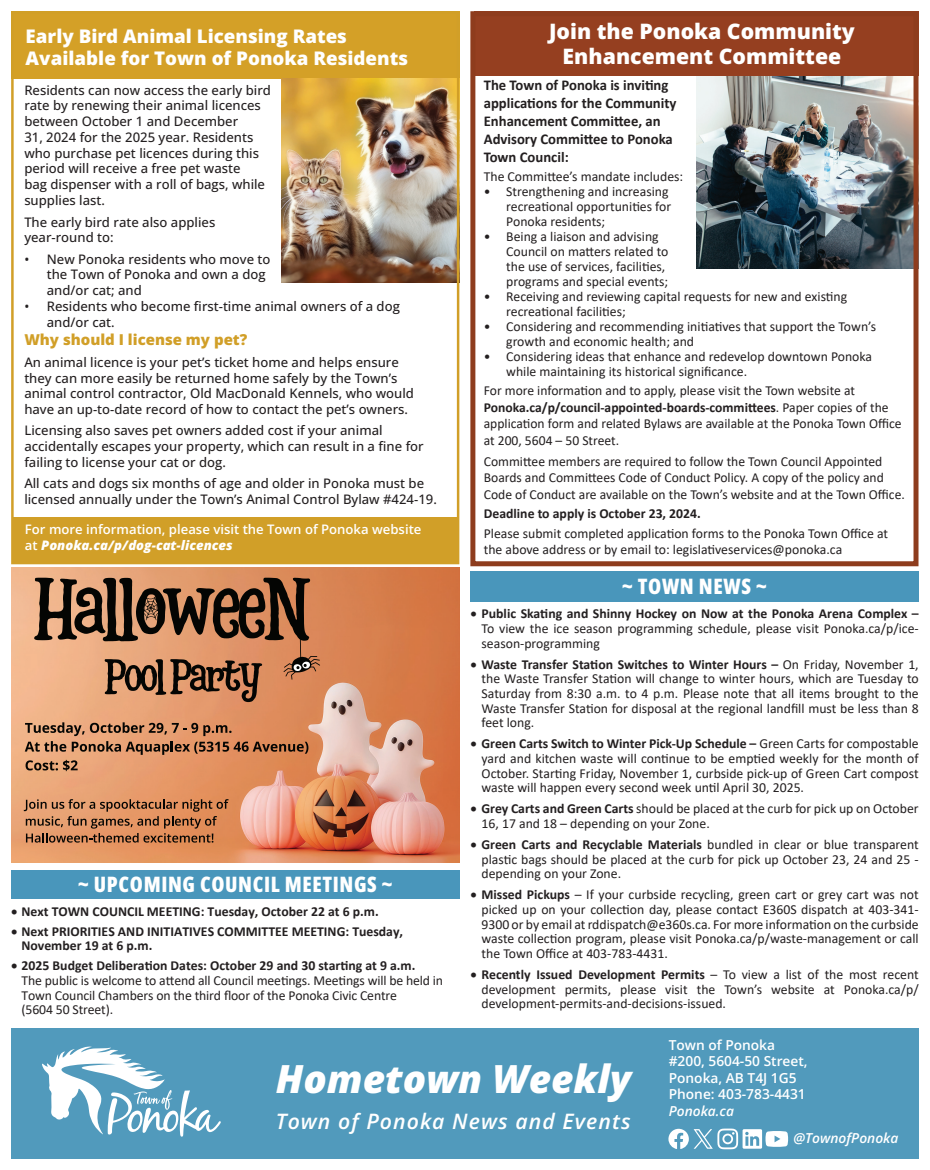
<style>
.page{position:relative;width:930px;height:1170px;background:#fff}
.page>*{position:absolute;margin:0;border:0;box-sizing:border-box;transform-origin:0 0}
.t1{font:italic 800 38.75px "Open Sans";color:#fff}
.t2{font:800 21.25px/25.5px "Open Sans";color:#fff;text-align:center}
.t3{font:800 21.25px "Open Sans Condensed";letter-spacing:.03em;color:#fff}
.t4{font:italic 600 21.25px "Open Sans";letter-spacing:.05em;color:#fff}
.t5{font:800 18.75px/22.5px "Open Sans";color:#fff}
.t6{font:700 15px/18px "Calibri";color:#231f20}
.t7{font:800 15px "Open Sans";color:#d19f28}
.t8{font:13.75px/14.6px "Calibri";color:#231f20}
.t9{font:700 13.75px/14.6px "Calibri";color:#231f20}
.t10{font:600 13.75px/16.5px "Open Sans";color:#fff}
.t11{font:italic 600 13.75px "Open Sans";color:#fff}
.t12{font:500 13.12px/15.8px "Open Sans";color:#231f20}
.t13{font:600 13.12px/15.8px "Open Sans";color:#fff}
.s1{font-weight:800;font-style:italic}
.s2{font-weight:700}
</style>
<div class="page">
<div style="left:11px;top:1028px;width:908px;height:131px;background:#519abc"></div>
<svg style="left:668px;top:1129px;width:120px;height:20px"></svg>
<svg style="left:42px;top:1047px;width:179px;height:90px"></svg>
<div style="left:470px;top:572px;width:448px;height:30px;background:#4996bb"></div>
<div style="left:11px;top:870px;width:448px;height:28px;background:#4996bb"></div>
<img style="left:696px;top:76px;width:223px;height:192px">
<div style="left:474px;top:11px;width:445px;height:65px;background:#953f20"></div>
<div style="left:470px;top:11px;width:448px;height:555px;border:5px solid #8e3c1d"></div>
<div style="left:11px;top:11px;width:448px;height:68px;background:#d4a027"></div>
<div style="left:12px;top:517px;width:447px;height:45px;background:#d19f28"></div>
<img style="left:282px;top:79px;width:174px;height:203px">
<div style="left:11px;top:11px;width:448px;height:553px;border:2px solid #d19f28"></div>
<img style="left:11px;top:567px;width:448px;height:296px">
<svg style="left:34px;top:578px;width:286px;height:124px;background:#a07051"></svg>
<svg style="left:24px;top:799px;width:205px;height:44px;background:#b97a52"></svg>
<svg style="left:25px;top:722px;width:283px;height:49px;background:#c3845c"></svg>
<h3 class="t5" style="left:26px;top:24px;width:384px">Early Bird Animal Licensing Rates<br>Available for Town of Ponoka Residents</h3>
<p class="t12" style="left:24px;top:82px;width:248px">Residents can now access the early bird rate by renewing their animal licences between October 1 and December<br>31, 2024 for the 2025 year. Residents who purchase pet licences during this period will receive a free pet waste<br>bag dispenser with a roll of bags, while supplies last.</p>
<p class="t12" style="left:24px;top:214px;width:193px">The early bird rate also applies year-round to:</p>
<p class="t12" style="left:47px;top:251px;width:225px;text-indent:-22px">• New Ponoka residents who move to the Town of Ponoka and own a dog and/or cat; and</p>
<p class="t12" style="left:47px;top:298px;width:355px;line-height:16.5px;text-indent:-22px">• Residents who become first-time animal owners of a dog and/or cat.</p>
<p class="t7" style="left:24px;top:328px;width:225px">Why should I license my pet?</p>
<p class="t12" style="left:24px;top:354px;width:391px">An animal licence is your pet’s ticket home and helps ensure they can more easily be returned home safely by the Town’s animal control contractor, Old MacDonald Kennels, who would have an up-to-date record of how to contact the pet’s owners.</p>
<p class="t12" style="left:24px;top:423px;width:401px">Licensing also saves pet owners added cost if your animal accidentally escapes your property, which can result in a fine for failing to license your cat or dog.</p>
<p class="t12" style="left:24px;top:475px;width:414px">All cats and dogs six months of age and older in Ponoka must be licensed annually under the Town’s Animal Control Bylaw #424-19.</p>
<p class="t13" style="left:25px;top:521px;width:398px">For more information, please visit the Town of Ponoka website at <span class="s1">Ponoka.ca/p/dog-cat-licences</span></p>
<h2 class="t3" style="left:78px;top:868px;width:316px">~ UPCOMING COUNCIL MEETINGS ~</h2>
<p class="t9" style="left:11px;top:904px;width:369px">• Next TOWN COUNCIL MEETING: Tuesday, October 22 at 6 p.m.</p>
<p class="t9" style="left:22px;top:924px;width:383px;text-indent:-10px">• Next PRIORITIES AND INITIATIVES COMMITTEE MEETING: Tuesday,<br>November 19 at 6 p.m.</p>
<p class="t8" style="left:22px;top:958px;width:423px;text-indent:-10px">• <span class="s2">2025 Budget Deliberation Dates: October 29 and 30 starting at 9 a.m.<br></span>The public is welcome to attend all Council meetings. Meetings will be held in Town Council Chambers on the third floor of the Ponoka Civic Centre<br>(5604 50 Street).</p>
<h2 class="t2" style="left:549px;top:18px;width:307px">Join the Ponoka Community<br>Enhancement Committee</h2>
<p class="t6" style="left:484px;top:76px;width:194px">The Town of Ponoka is inviting applications for the Community<br>Enhancement Committee, an<br>Advisory Committee to Ponoka<br>Town Council:</p>
<p class="t8" style="left:484px;top:169px;width:201px">The Committee’s mandate includes:</p>
<p class="t8" style="left:506px;top:184px;width:167px;line-height:15px;text-indent:-22px">• Strengthening and increasing recreational opportunities for<br>Ponoka residents;</p>
<p class="t8" style="left:506px;top:229px;width:164px;line-height:15px;text-indent:-22px">• Being a liaison and advising<br>Council on matters related to the use of services, facilities, programs and special events;</p>
<p class="t8" style="left:506px;top:289px;width:342px;line-height:15px;text-indent:-22px">• Receiving and reviewing capital requests for new and existing recreational facilities;</p>
<p class="t8" style="left:506px;top:319px;width:371px;line-height:15px;text-indent:-22px">• Considering and recommending initiatives that support the Town’s growth and economic health; and</p>
<p class="t8" style="left:506px;top:349px;width:367px;line-height:15px;text-indent:-22px">• Considering ideas that enhance and redevelop downtown Ponoka while maintaining its historical significance.</p>
<p class="t8" style="left:484px;top:382px;width:419px;line-height:16.5px">For more information and to apply, please visit the Town website at <span class="s2">Ponoka.ca/p/council-appointed-boards-committees</span>. Paper copies of the application form and related Bylaws are available at the Ponoka Town Office at 200, 5604 – 50 Street.</p>
<p class="t8" style="left:484px;top:452px;width:423px;line-height:16.5px">Committee members are required to follow the Town Council Appointed<br>Boards and Committees Code of Conduct Policy. A copy of the policy and<br>Code of Conduct are available on the Town’s website and at the Town Office.</p>
<p class="t9" style="left:484px;top:506px;width:219px">Deadline to apply is October 23, 2024.</p>
<p class="t8" style="left:484px;top:525px;width:406px;line-height:16.5px">Please submit completed application forms to the Ponoka Town Office at the above address or by email to: legislativeservices@ponoka.ca</p>
<h2 class="t3" style="left:622px;top:570px;width:146px">~ TOWN NEWS ~</h2>
<p class="t8" style="left:482px;top:606px;width:439px;text-align:justify;text-indent:-11px">• <span class="s2">Public Skating and Shinny Hockey on Now at the Ponoka Arena Complex – </span>To view the ice season programming schedule, please visit Ponoka.ca/p/ice&shy;season-programming</p>
<p class="t8" style="left:482px;top:656px;width:439px;text-align:justify;text-indent:-11px">• <span class="s2">Waste Transfer Station Switches to Winter Hours –</span> On Friday, November 1, the Waste Transfer Station will change to winter hours, which are Tuesday to Saturday from 8:30 a.m. to 4 p.m. Please note that all items brought to the Waste Transfer Station for disposal at the regional landfill must be less than 8 feet long.</p>
<p class="t8" style="left:482px;top:736px;width:439px;text-align:justify;text-indent:-11px">• <span class="s2">Green Carts Switch to Winter Pick-Up Schedule –</span> Green Carts for compostable yard and kitchen waste will continue to be emptied weekly for the month of October. Starting Friday, November 1, curbside pick-up of Green Cart compost waste will happen every second week until April 30, 2025.</p>
<p class="t8" style="left:482px;top:801px;width:439px;text-indent:-11px">• <span class="s2">Grey Carts and Green Carts</span> should be placed at the curb for pick up on October<br>16, 17 and 18 – depending on your Zone.</p>
<p class="t8" style="left:482px;top:837px;width:439px;text-align:justify;text-indent:-11px">• <span class="s2">Green Carts and Recyclable Materials</span> bundled in clear or blue transparent plastic bags should be placed at the curb for pick up October 23, 24 and 25 - depending on your Zone.</p>
<p class="t8" style="left:482px;top:887px;width:439px;text-align:justify;text-indent:-11px">• <span class="s2">Missed Pickups</span> – If your curbside recycling, green cart or grey cart was not picked up on your collection day, please contact E360S dispatch at 403-341- 9300 or by email at rddispatch@e360s.ca. For more information on the curbside waste collection program, please visit Ponoka.ca/p/waste-management or call the Town Office at 403-783-4431.</p>
<p class="t8" style="left:482px;top:967px;width:439px;text-align:justify;text-indent:-11px">• <span class="s2">Recently Issued Development Permits</span> – To view a list of the most recent development permits, please visit the Town’s website at Ponoka.ca/p/ development-permits-and-decisions-issued.</p>
<h1 class="t1" style="left:276px;top:1049px;width:357px">Hometown Weekly</h1>
<h2 class="t4" style="left:276px;top:1107px;width:356px">Town of Ponoka News and Events</h2>
<p class="t10" style="left:669px;top:1036px;width:140px">Town of Ponoka #200, 5604-50 Street,<br>Ponoka, AB T4J 1G5<br>Phone: 403-783-4431</p>
<p class="t11" style="left:669px;top:1101px;width:67px">Ponoka.ca</p>
<p class="t11" style="left:793px;top:1129px;width:106px">@TownofPonoka</p>
</div>
